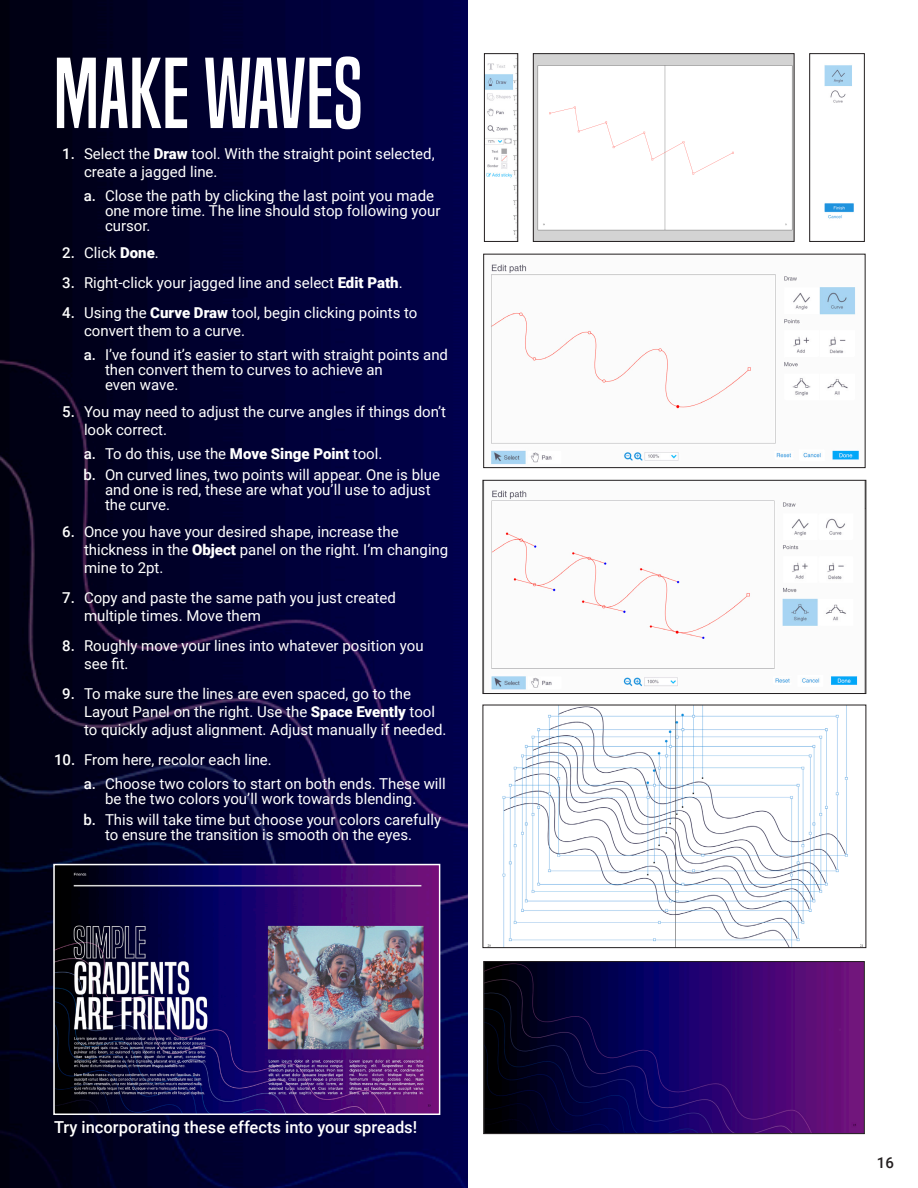
<style>
.page{position:relative;width:918px;height:1188px;background:#fff}
.page>*{position:absolute;margin:0;border:0;box-sizing:border-box;transform-origin:0 0}
.Section_Title{font:93px "Built Rg";color:#fff}
.Body_Copy_Reversed{font:500 16.5px "Roboto";color:#fff}
.t1{font:15px/18px "Roboto";color:#fff}
.t2{font:500 15px "Roboto";color:#231f20}
.s1{font-weight:500}
.s2{font-weight:900}
</style>
<div class="page">
<img style="left:0;top:0;width:468px;height:1188px">
<img style="left:52px;top:863px;width:389px;height:253px">
<svg style="left:533px;top:53px;width:262px;height:189px"></svg>
<svg style="left:809px;top:53px;width:56px;height:189px"></svg>
<svg style="left:484px;top:53px;width:35px;height:189px"></svg>
<svg style="left:483px;top:253px;width:383px;height:215px"></svg>
<svg style="left:482px;top:480px;width:385px;height:214px"></svg>
<svg style="left:482px;top:704px;width:385px;height:244px"></svg>
<svg style="left:483px;top:961px;width:382px;height:173px;background:#240557"></svg>
<p class="Section_Title" style="left:54px;top:39px;width:310px">MAKE WAVES</p>
<p class="t1" style="left:84px;top:144px;width:352px;text-indent:-22px"><span class="s1">1.</span> Select the <span class="s2">Draw</span> tool. With the straight point selected, create a jagged line.</p>
<p class="t1" style="left:105px;top:187px;width:337px;line-height:15px;text-indent:-21px"><span class="s1">a.</span> Close the path by clicking the last point you made one more time. The line should stop following your cursor.</p>
<p class="t1" style="left:62px;top:243px;width:98px"><span class="s1">2.</span> Click <span class="s2">Done</span>.</p>
<p class="t1" style="left:62px;top:273px;width:342px"><span class="s1">3.</span> Right-click your jagged line and select <span class="s2">Edit Path</span>.</p>
<p class="t1" style="left:84px;top:303px;width:335px;text-indent:-22px"><span class="s1">4.</span> Using the <span class="s2">Curve Draw</span> tool, begin clicking points to convert them to a curve.</p>
<p class="t1" style="left:105px;top:346px;width:345px;line-height:15px;text-indent:-21px"><span class="s1">a.</span> I’ve found it’s easier to start with straight points and then convert them to curves to achieve an<br>even wave.</p>
<p class="t1" style="left:84px;top:402px;width:364px;text-indent:-22px"><span class="s1">5.</span> You may need to adjust the curve angles if things don’t look correct.</p>
<p class="t1" style="left:84px;top:444px;width:300px"><span class="s1">a.</span> To do this, use the <span class="s2">Move Singe Point</span> tool.</p>
<p class="t1" style="left:105px;top:466px;width:336px;line-height:15px;text-indent:-22px"><span class="s1">b.</span> On curved lines, two points will appear. One is blue and one is red, these are what you’ll use to adjust the curve.</p>
<p class="t1" style="left:84px;top:522px;width:366px;text-indent:-22px"><span class="s1">6.</span> Once you have your desired shape, increase the thickness in the <span class="s2">Object</span> panel on the right. I’m changing mine to 2pt.</p>
<p class="t1" style="left:84px;top:588px;width:313px;text-indent:-22px"><span class="s1">7.</span> Copy and paste the same path you just created multiple times. Move them</p>
<p class="t1" style="left:84px;top:636px;width:341px;text-indent:-22px"><span class="s1">8.</span> Roughly move your lines into whatever position you see fit.</p>
<p class="t1" style="left:84px;top:684px;width:364px;text-indent:-22px"><span class="s1">9.</span> To make sure the lines are even spaced, go to the<br>Layout Panel on the right. Use the <span class="s2">Space Evently</span> tool to quickly adjust alignment. Adjust manually if needed.</p>
<p class="t1" style="left:54px;top:750px;width:219px"><span class="s1">10.</span> From here, recolor each line.</p>
<p class="t1" style="left:84px;top:775px;width:364px;line-height:15px;text-align:center"><span class="s1">a.</span> Choose two colors to start on both ends. These will be the two colors you’ll work towards blending.</p>
<p class="t1" style="left:83px;top:811px;width:359px;line-height:15px;text-align:center"><span class="s1">b.</span> This will take time but choose your colors carefully to ensure the transition is smooth on the eyes.</p>
<p class="Body_Copy_Reversed" style="left:54px;top:1116px;width:365px">Try incorporating these effects into your spreads!</p>
<p class="t2" style="left:877px;top:1152px;width:19px">16</p>
</div>
